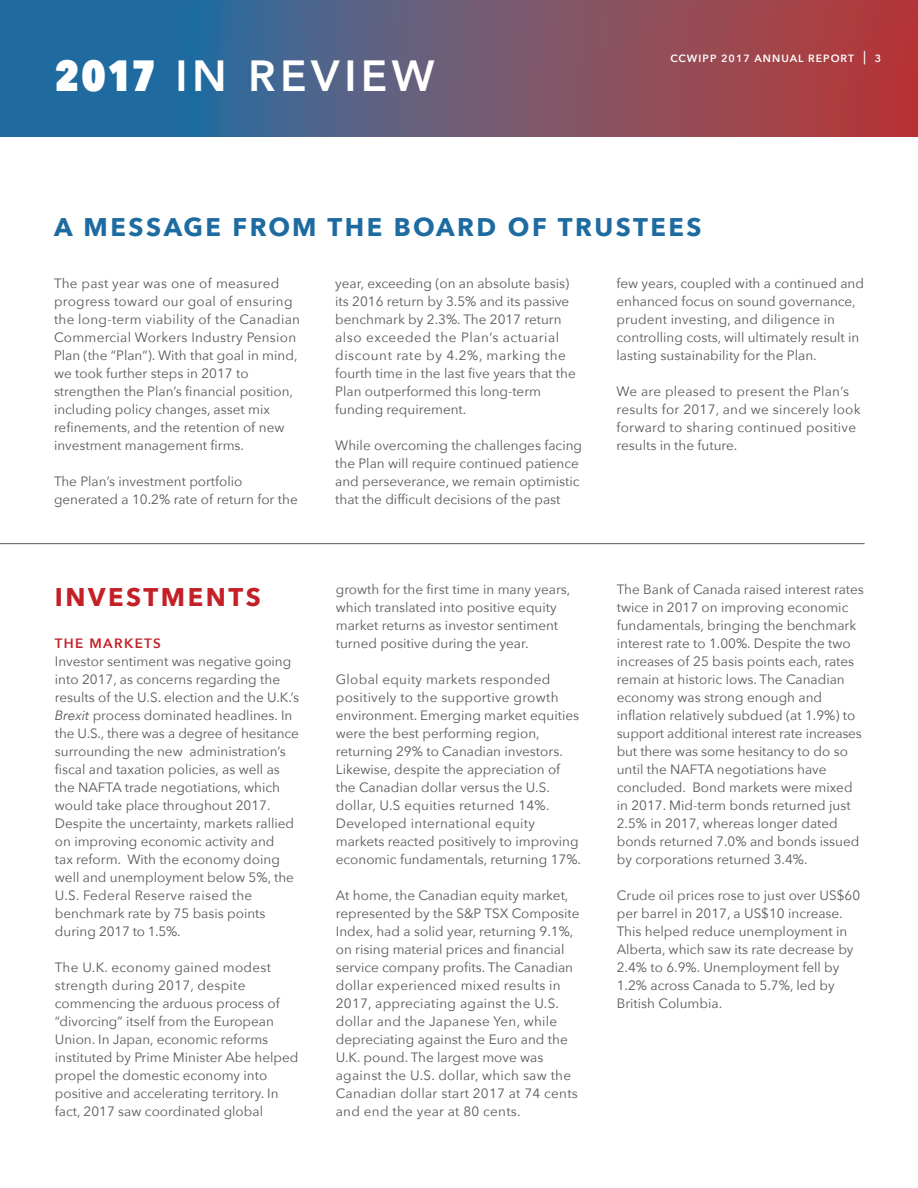
<style>
.page{position:relative;width:918px;height:1188px;background:#fff}
.page>*{position:absolute;margin:0;border:0;box-sizing:border-box;transform-origin:0 0}
.t1{font:800 43.5px "Avenir";letter-spacing:.1em;color:#fff}
.t2{font:700 25.5px "Avenir Next";letter-spacing:.1em;color:#1e6ba1}
.body{font:700 25.5px "Avenir Next";letter-spacing:.1em;color:#c42027}
.body-2{font:13.5px/18px "Avenir Next";color:#57585a}
.body-3{font:13.5px/18px "Avenir Next";letter-spacing:.02em;color:#57585a}
.subsub_head{font:600 13.5px "Avenir Next";letter-spacing:.1em;color:#c42027}
.t3{font:600 10.5px "Avenir Next";letter-spacing:.1em;color:#fff}
.s1{font-family:"Avenir Next Condensed"}
.s2{font-weight:500;font-size:13.5px}
.s3{font-style:italic}
</style>
<div class="page">
<svg style="left:0;top:0;width:918px;height:136px;background:#675874"></svg>
<hr style="left:0;top:543px;width:865px;height:1px;background:#57585a">
<p class="t1" style="left:55px;top:42px;width:381px"><span class="s1">2017</span> IN REVIEW</p>
<p class="t3" style="left:670px;top:50px;width:212px">CCWIPP 2017 ANNUAL REPORT <span class="s2">|</span> 3</p>
<p class="t2" style="left:54px;top:204px;width:649px">A MESSAGE FROM THE BOARD OF TRUSTEES</p>
<p class="body-2" style="left:54px;top:274px;width:248px">The past year was one of measured progress toward our goal of ensuring the long-term viability of the Canadian Commercial Workers Industry Pension Plan (the “Plan”). With that goal in mind, we took further steps in 2017 to strengthen the Plan’s financial position, including policy changes, asset mix refinements, and the retention of new investment management firms.</p>
<p class="body-2" style="left:54px;top:472px;width:245px">The Plan’s investment portfolio generated a 10.2% rate of return for the</p>
<p class="body" style="left:55px;top:575px;width:208px">INVESTMENTS</p>
<p class="subsub_head" style="left:55px;top:632px;width:108px">THE MARKETS</p>
<p class="body-2" style="left:55px;top:652px;width:246px">Investor sentiment was negative going into 2017, as concerns regarding the results of the U.S. election and the U.K.’s <span class="s3">Brexit</span> process dominated headlines. In the U.S., there was a degree of hesitance surrounding the new administration’s fiscal and taxation policies, as well as the NAFTA trade negotiations, which would take place throughout 2017.<br>Despite the uncertainty, markets rallied on improving economic activity and<br>tax reform. With the economy doing well and unemployment below 5%, the U.S. Federal Reserve raised the benchmark rate by 75 basis points during 2017 to 1.5%.</p>
<p class="body-2" style="left:55px;top:958px;width:245px">The U.K. economy gained modest strength during 2017, despite commencing the arduous process of “divorcing” itself from the European Union. In Japan, economic reforms instituted by Prime Minister Abe helped propel the domestic economy into positive and accelerating territory. In fact, 2017 saw coordinated global</p>
<p class="body-2" style="left:335px;top:274px;width:242px">year, exceeding (on an absolute basis) its 2016 return by 3.5% and its passive benchmark by 2.3%. The 2017 return also exceeded the Plan’s actuarial discount rate by 4.2%, marking the fourth time in the last five years that the Plan outperformed this long-term funding requirement.</p>
<p class="body-2" style="left:335px;top:436px;width:248px">While overcoming the challenges facing the Plan will require continued patience and perseverance, we remain optimistic that the difficult decisions of the past</p>
<p class="body-2" style="left:336px;top:580px;width:236px">growth for the first time in many years, which translated into positive equity market returns as investor sentiment turned positive during the year.</p>
<p class="body-2" style="left:336px;top:670px;width:247px">Global equity markets responded positively to the supportive growth environment. Emerging market equities were the best performing region, returning 29% to Canadian investors.<br>Likewise, despite the appreciation of the Canadian dollar versus the U.S. dollar, U.S equities returned 14%.<br>Developed international equity markets reacted positively to improving economic fundamentals, returning 17%.</p>
<p class="body-2" style="left:336px;top:886px;width:245px">At home, the Canadian equity market, represented by the S&amp;P TSX Composite Index, had a solid year, returning 9.1%, on rising material prices and financial service company profits. The Canadian dollar experienced mixed results in 2017, appreciating against the U.S. dollar and the Japanese Yen, while depreciating against the Euro and the U.K. pound. The largest move was against the U.S. dollar, which saw the Canadian dollar start 2017 at 74 cents and end the year at 80 cents.</p>
<p class="body-2" style="left:616px;top:274px;width:249px">few years, coupled with a continued and enhanced focus on sound governance, prudent investing, and diligence in controlling costs, will ultimately result in lasting sustainability for the Plan.</p>
<p class="body-3" style="left:616px;top:382px;width:246px">We are pleased to present the Plan’s results for 2017, and we sincerely look forward to sharing continued positive results in the future.</p>
<p class="body-2" style="left:617px;top:580px;width:249px">The Bank of Canada raised interest rates twice in 2017 on improving economic fundamentals, bringing the benchmark interest rate to 1.00%. Despite the two increases of 25 basis points each, rates remain at historic lows. The Canadian economy was strong enough and inflation relatively subdued (at 1.9%) to support additional interest rate increases but there was some hesitancy to do so until the NAFTA negotiations have concluded. Bond markets were mixed in 2017. Mid-term bonds returned just 2.5% in 2017, whereas longer dated bonds returned 7.0% and bonds issued by corporations returned 3.4%.</p>
<p class="body-2" style="left:617px;top:886px;width:245px">Crude oil prices rose to just over US$60 per barrel in 2017, a US$10 increase.<br>This helped reduce unemployment in Alberta, which saw its rate decrease by 2.4% to 6.9%. Unemployment fell by 1.2% across Canada to 5.7%, led by British Columbia.</p>
</div>
